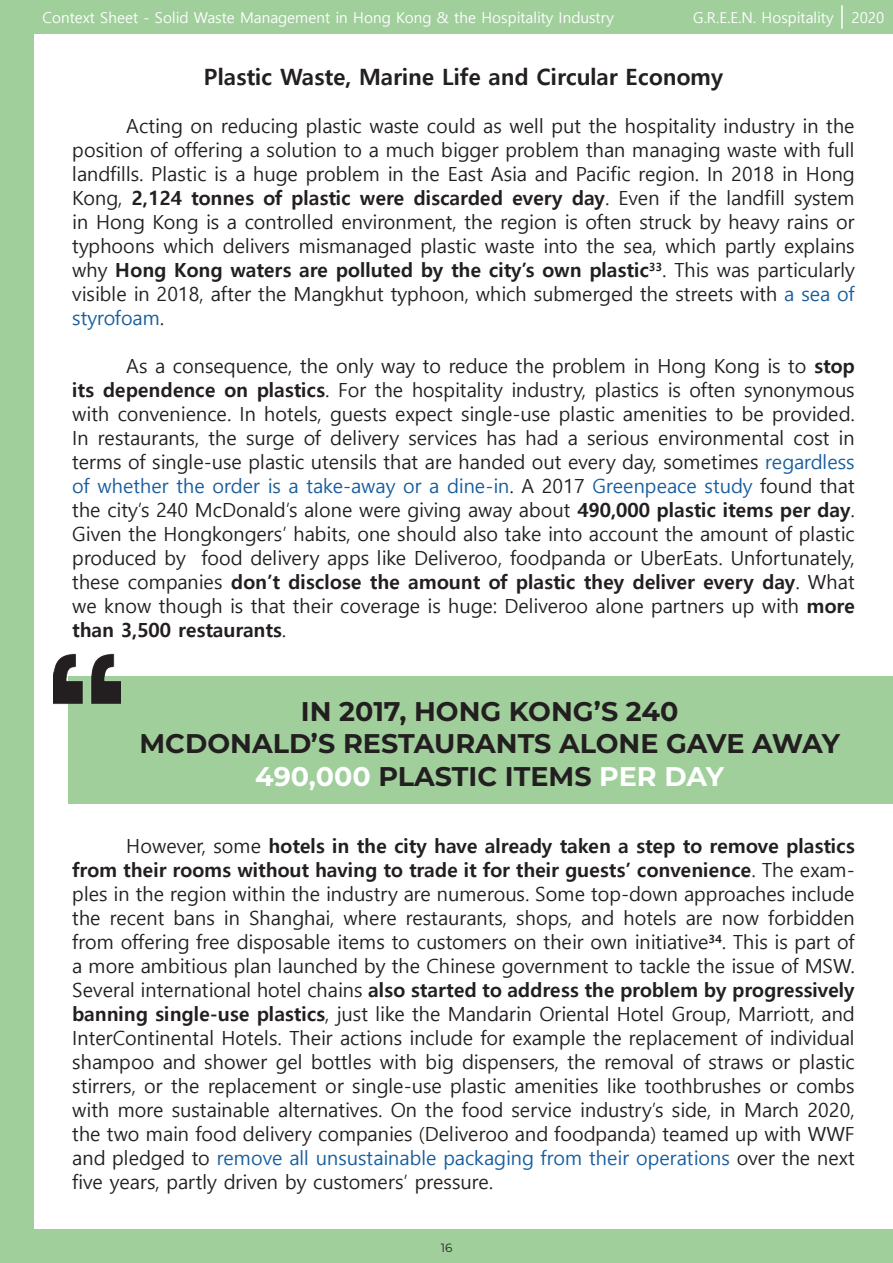
<style>
.page{position:relative;width:893px;height:1263px;background:#a0cf9c}
.page>*{position:absolute;margin:0;border:0;box-sizing:border-box;transform-origin:0 0}
.t1{font:700 27px/32.4px "Montserrat";color:#231f20;text-align:center}
.t2{font:700 22.5px "Malgun Gothic";color:#231f20}
.t3{font:19.5px/24px "Malgun Gothic";color:#231f20;text-align:justify}
.t4{font:15px "Malgun Gothic";color:#fff}
.t5{font:12px "Montserrat";color:#231f20}
.s1{font-weight:700}
.s2{color:#175d9e}
.s3{color:#fff}
</style>
<div class="page">
<hr style="left:841px;top:5px;width:2px;height:24px;background:#fff">
<div style="left:34px;top:34px;width:859px;height:1195px;background:#fff"></div>
<div style="left:68px;top:676px;width:825px;height:128px;background:#a0cf9c"></div>
<img style="left:53px;top:653px;width:68px;height:52px">
<p class="t4" style="left:43px;top:9px;width:573px">Context Sheet - Solid Waste Management in Hong Kong &amp; the Hospitality Industry</p>
<p class="t4" style="left:693px;top:9px;width:193px">G.R.E.E.N. Hospitality 2020</p>
<p class="t2" style="left:204px;top:64px;width:521px">Plastic Waste, Marine Life and Circular Economy</p>
<p class="t3" style="left:72px;top:114px;width:784px;text-indent:54px">Acting on reducing plastic waste could as well put the hospitality industry in the position of offering a solution to a much bigger problem than managing waste with full landfills. Plastic is a huge problem in the East Asia and Pacific region. In 2018 in Hong Kong, <span class="s1">2,124 tonnes of plastic were discarded every day</span>. Even if the landfill system in Hong Kong is a controlled environment, the region is often struck by heavy rains or typhoons which delivers mismanaged plastic waste into the sea, which partly explains why <span class="s1">Hong Kong waters are polluted by the city’s own plastic</span><sup>33</sup>. This was particularly visible in 2018, after the Mangkhut typhoon, which submerged the streets with <span class="s2">a sea of styrofoam</span>.</p>
<p class="t3" style="left:72px;top:354px;width:784px;text-indent:54px">As a consequence, the only way to reduce the problem in Hong Kong is to <span class="s1">stop its dependence on plastics</span>. For the hospitality industry, plastics is often synonymous with convenience. In hotels, guests expect single-use plastic amenities to be provided.<br>In restaurants, the surge of delivery services has had a serious environmental cost in terms of single-use plastic utensils that are handed out every day, sometimes <span class="s2">regardless of whether the order is a take-away or a dine-in</span>. A 2017 <span class="s2">Greenpeace study</span> found that the city’s 240 McDonald’s alone were giving away about <span class="s1">490,000 plastic items per day</span>.<br>Given the Hongkongers’ habits, one should also take into account the amount of plastic produced by food delivery apps like Deliveroo, foodpanda or UberEats. Unfortunately, these companies <span class="s1">don’t disclose the amount of plastic they deliver every day</span>. What we know though is that their coverage is huge: Deliveroo alone partners up with <span class="s1">more than 3,500 restaurants</span>.</p>
<h1 class="t1" style="left:140px;top:694px;width:702px">IN 2017, HONG KONG’S 240<br>MCDONALD’S RESTAURANTS ALONE GAVE AWAY<br><span class="s3">490,000</span> PLASTIC ITEMS <span class="s3">PER DAY</span></h1>
<p class="t3" style="left:72px;top:834px;width:784px;text-indent:54px">However, some <span class="s1">hotels in the city have already taken a step to remove plastics from their rooms without having to trade it for their guests’ convenience</span>. The exam&shy;ples in the region within the industry are numerous. Some top-down approaches include the recent bans in Shanghai, where restaurants, shops, and hotels are now forbidden from offering free disposable items to customers on their own initiative<sup>34</sup>. This is part of a more ambitious plan launched by the Chinese government to tackle the issue of MSW.<br>Several international hotel chains <span class="s1">also started to address the problem by progressively banning single-use plastics</span>, just like the Mandarin Oriental Hotel Group, Marriott, and InterContinental Hotels. Their actions include for example the replacement of individual shampoo and shower gel bottles with big dispensers, the removal of straws or plastic stirrers, or the replacement or single-use plastic amenities like toothbrushes or combs with more sustainable alternatives. On the food service industry’s side, in March 2020, the two main food delivery companies (Deliveroo and foodpanda) teamed up with WWF and pledged to <span class="s2">remove all unsustainable packaging from their operations</span> over the next five years, partly driven by customers’ pressure.</p>
<p class="t5" style="left:441px;top:1239px;width:13px">16</p>
</div>
